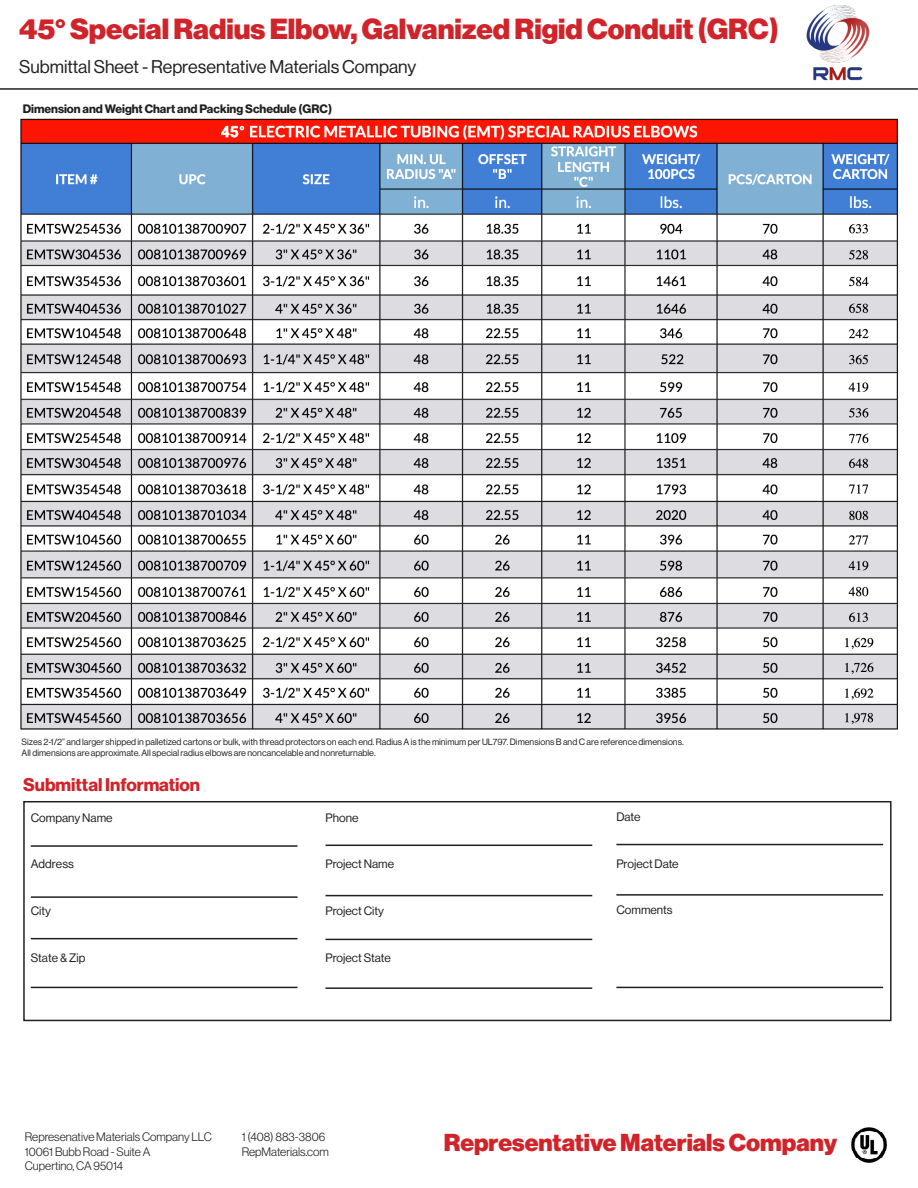
<style>
.page{position:relative;width:918px;height:1188px;background:#fff}
.page>*{position:absolute;margin:0;border:0;box-sizing:border-box;transform-origin:0 0}
.t1{font:28.5px "N Haas Grotesk DS Pro 95 Blk";color:#d1232a}
.t2{font:24px "N Haas Grotesk DS Pro 95 Blk";color:#d1232a}
.t3{font:18px "N Haas Grotesk DS Pro 55 Rg";color:#231f20}
.t4{font:18px "N Haas Grotesk DS Pro 75 Bd";color:#d1232a}
.t5{font:12px/14.4px "N Haas Grotesk DS Pro 45 Lt";color:#231f20}
.t6{font:12px "N Haas Grotesk DS Pro 55 Rg";color:#231f20}
.t7{font:12px "N Haas Grotesk DS Pro 75 Bd";color:#231f20}
.t8{font:9px/10.8px "N Haas Grotesk DS Pro 55 Rg";color:#231f20}
</style>
<div class="page">
<img style="left:806px;top:5px;width:64px;height:76px">
<hr style="left:0;top:88px;width:918px;height:2px;background:#231f20">
<img style="left:851px;top:1127px;width:36px;height:36px">
<img style="left:21px;top:118px;width:877px;height:612px">
<div style="left:23px;top:801px;width:869px;height:220px;border:2px solid #231f20"></div>
<hr style="left:31px;top:845px;width:267px;height:2px;background:#231f20">
<hr style="left:31px;top:896px;width:267px;height:2px;background:#231f20">
<hr style="left:31px;top:938px;width:267px;height:1px;background:#231f20">
<hr style="left:31px;top:987px;width:267px;height:1px;background:#231f20">
<hr style="left:326px;top:845px;width:266px;height:1px;background:#231f20">
<hr style="left:326px;top:895px;width:266px;height:1px;background:#231f20">
<hr style="left:326px;top:939px;width:266px;height:1px;background:#231f20">
<hr style="left:326px;top:987px;width:266px;height:2px;background:#231f20">
<hr style="left:616px;top:844px;width:267px;height:1px;background:#231f20">
<hr style="left:616px;top:894px;width:267px;height:2px;background:#231f20">
<hr style="left:616px;top:987px;width:267px;height:1px;background:#231f20">
<h1 class="t1" style="left:19px;top:13px;width:761px">45° Special Radius Elbow, Galvanized Rigid Conduit (GRC)</h1>
<h3 class="t3" style="left:19px;top:56px;width:399px">Submittal Sheet - Representative Materials Company</h3>
<h3 class="t7" style="left:23px;top:102px;width:311px">Dimension and Weight Chart and Packing Schedule (GRC)</h3>
<p class="t8" style="left:22px;top:736px;width:664px">Sizes 2-1/2” and larger shipped in palletized cartons or bulk, with thread protectors on each end. Radius A is the minimum per UL797. Dimensions B and C are reference dimensions.<br>All dimensions are approximate. All special radius elbows are noncancelable and nonreturnable.</p>
<h3 class="t4" style="left:23px;top:774px;width:178px">Submittal Information</h3>
<h3 class="t6" style="left:31px;top:811px;width:83px">Company Name</h3>
<h3 class="t6" style="left:31px;top:857px;width:45px">Address</h3>
<h3 class="t6" style="left:31px;top:904px;width:22px">City</h3>
<h3 class="t6" style="left:31px;top:951px;width:56px">State &amp; Zip</h3>
<h3 class="t6" style="left:616px;top:810px;width:26px">Date</h3>
<h3 class="t6" style="left:616px;top:857px;width:64px">Project Date</h3>
<h3 class="t6" style="left:616px;top:903px;width:58px">Comments</h3>
<h3 class="t6" style="left:326px;top:811px;width:34px">Phone</h3>
<h3 class="t6" style="left:326px;top:857px;width:70px">Project Name</h3>
<h3 class="t6" style="left:326px;top:904px;width:60px">Project City</h3>
<h3 class="t6" style="left:326px;top:951px;width:67px">Project State</h3>
<h3 class="t5" style="left:25px;top:1130px;width:189px">Represenative Materials Company LLC<br>10061 Bubb Road - Suite A<br>Cupertino, CA 95014</h3>
<h3 class="t5" style="left:242px;top:1130px;width:89px">1 (408) 883-3806<br>RepMaterials.com</h3>
<h2 class="t2" style="left:444px;top:1128px;width:395px">Representative Materials Company</h2>
</div>
